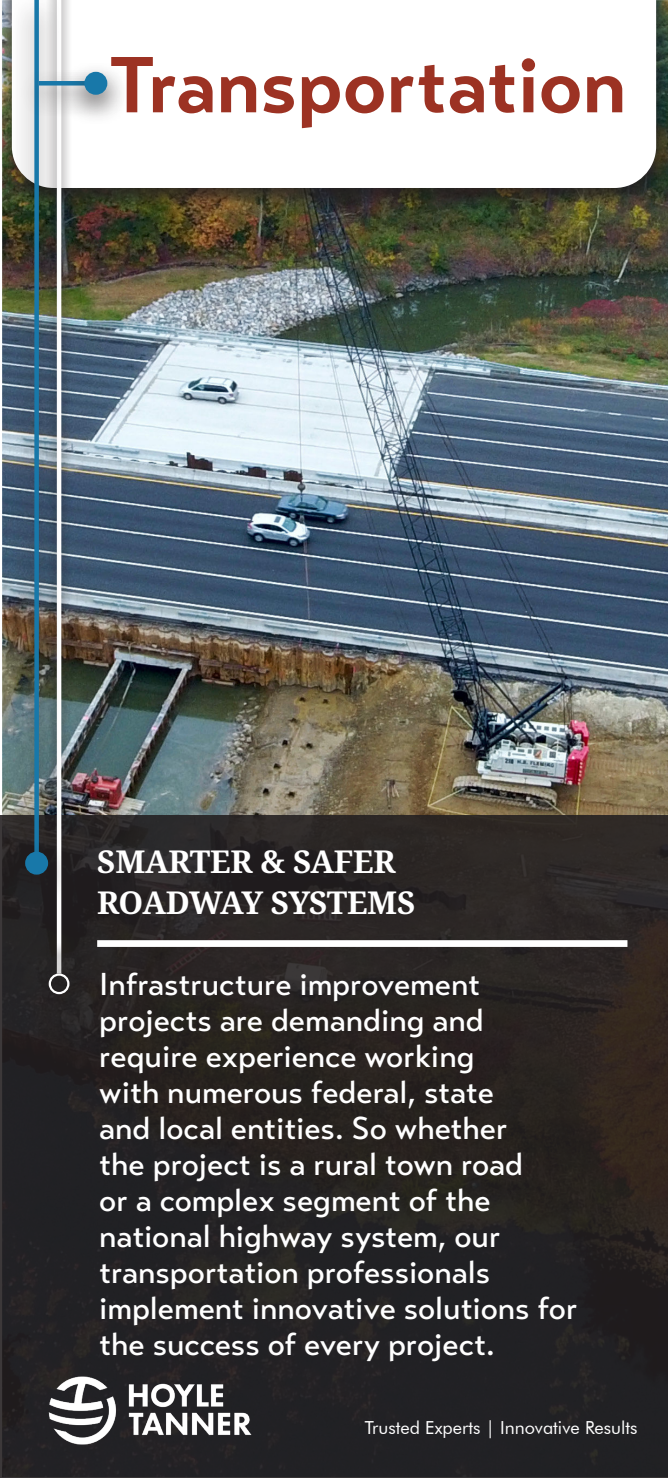
<style>
.page{position:relative;width:668px;height:1478px;background:#fff}
.page>*{position:absolute;margin:0;border:0;box-sizing:border-box;transform-origin:0 0}
.t1{font:700 78.75px "Transat Text";color:#9c3223}
.t2{font:500 31.5px/36px "Transat Text";color:#fff}
.t3{font:700 31.5px/40.5px "Noto Serif";letter-spacing:-.01em;color:#fff}
.t4{font:18px "Futura BT";color:#fff}
</style>
<div class="page">
<img style="left:2px;top:210px;width:665px;height:605px">
<div style="left:0;top:815px;width:667px;height:662px;background:#231f20"></div>
<div style="left:0;top:0;width:667px;height:210px;background:#231f20;opacity:.75"></div>
<svg style="left:73px;top:0;width:583px;height:188px"></svg>
<div style="left:45px;top:0;width:28px;height:963px;background:#231f20;opacity:.75"></div>
<hr style="left:57px;top:0;width:4px;height:973px;background:#fff">
<div style="left:38px;top:942px;width:43px;height:43px;background:#231f20"></div>
<div style="left:49px;top:973px;width:20px;height:21px;border:2px solid #fff;border-radius:50%"></div>
<div style="left:11px;top:0;width:51px;height:894px;background:#231f20;opacity:.75"></div>
<div style="left:34px;top:0;width:5px;height:863px;background:#1878a9"></div>
<div style="left:4px;top:840px;width:65px;height:66px;background:#231f20;opacity:.75"></div>
<div style="left:27px;top:854px;width:19px;height:18px;background:#1878a9;border-radius:50%"></div>
<div style="left:25px;top:851px;width:23px;height:23px;border:5px solid #1878a9;border-radius:50%"></div>
<img style="left:48px;top:1374px;width:204px;height:72px">
<div style="left:97px;top:940px;width:530px;height:7px;background:#fff"></div>
<div style="left:18px;top:68px;width:110px;height:50px;background:#231f20;opacity:.75"></div>
<div style="left:39px;top:81px;width:68px;height:5px;background:#1878a9"></div>
<div style="left:63px;top:61px;width:66px;height:65px;background:#231f20;opacity:.75"></div>
<div style="left:87px;top:74px;width:18px;height:18px;background:#1878a9;border-radius:50%"></div>
<div style="left:84px;top:72px;width:23px;height:23px;border:5px solid #1878a9;border-radius:50%"></div>
<h1 class="t1" style="left:109px;top:57px;width:518px">Transportation</h1>
<p class="t3" style="left:97px;top:842px;width:320px">SMARTER &amp; SAFER<br>ROADWAY SYSTEMS</p>
<p class="t2" style="left:99px;top:968px;width:479px">Infrastructure improvement projects are demanding and require experience working<br>with numerous federal, state<br>and local entities. So whether<br>the project is a rural town road<br>or a complex segment of the national highway system, our transportation professionals implement innovative solutions for the success of every project.</p>
<p class="t4" style="left:365px;top:1419px;width:274px">Trusted Experts | Innovative Results</p>
</div>
